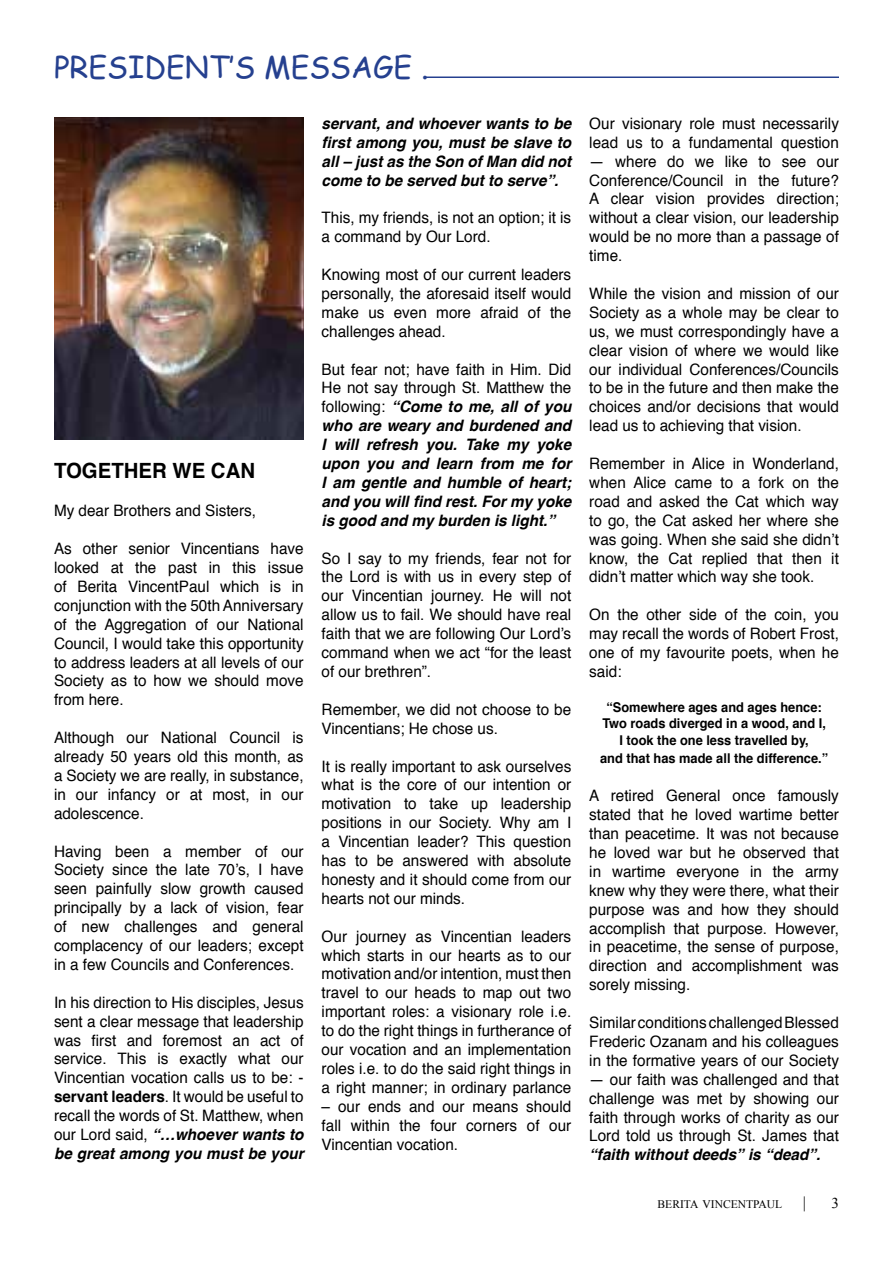
<style>
.page{position:relative;width:893px;height:1263px;background:#fff}
.page>*{position:absolute;margin:0;border:0;box-sizing:border-box;transform-origin:0 0}
.t1{font:30px "Comic Sans MS";color:#25408f}
.t2{font:700 21px "Helvetica";color:#000}
.t3{font:16.5px "Times New Roman";color:#000}
.t4{font:15.75px/18.9px "Helvetica";color:#000;text-align:justify}
.t5{font:italic 700 15.75px/18.9px "Helvetica";color:#000;text-align:justify}
.t6{font:15px "Times New Roman";color:#000}
.t7{font:700 13.5px/16.2px "Helvetica";color:#000;text-align:center;scale:.95 1}
.t8{font:11.55px "Times New Roman";color:#000}
.s1{font-weight:700}
.s2{font-weight:700;font-style:italic}
.s3{font-weight:400;font-style:normal}
</style>
<div class="page">
<img style="left:54px;top:117px;width:250px;height:323px">
<hr style="left:425px;top:76px;width:414px;height:2px;background:#25408f">
<h1 class="t1" style="left:54px;top:45px;width:376px">PRESIDENT’S MESSAGE .</h1>
<h2 class="t2" style="left:54px;top:454px;width:203px">TOGETHER WE CAN</h2>
<p class="t4" style="left:54px;top:502px;width:204px">My dear Brothers and Sisters,</p>
<p class="t4" style="left:54px;top:540px;width:251px">As other senior Vincentians have looked at the past in this issue of Berita VincentPaul which is in conjunction with the 50th Anniversary of the Aggregation of our National Council, I would take this opportunity to address leaders at all levels of our Society as to how we should move from here.</p>
<p class="t4" style="left:54px;top:729px;width:251px">Although our National Council is already 50 years old this month, as a Society we are really, in substance, in our infancy or at most, in our adolescence.</p>
<p class="t4" style="left:54px;top:842px;width:251px">Having been a member of our Society since the late 70’s, I have seen painfully slow growth caused principally by a lack of vision, fear of new challenges and general complacency of our leaders; except in a few Councils and Conferences.</p>
<p class="t4" style="left:54px;top:993px;width:251px">In his direction to His disciples, Jesus sent a clear message that leadership was first and foremost an act of service. This is exactly what our Vincentian vocation calls us to be: - <span class="s1">servant leaders</span>. It would be useful to recall the words of St. Matthew, when our Lord said, <span class="s2">“…whoever wants to be great among you must be your</span></p>
<p class="t5" style="left:322px;top:114px;width:251px">servant, and whoever wants to be first among you, must be slave to all – just as the Son of Man did not come to be served but to serve”.</p>
<p class="t4" style="left:322px;top:209px;width:251px">This, my friends, is not an option; it is a command by Our Lord.</p>
<p class="t4" style="left:322px;top:266px;width:251px">Knowing most of our current leaders personally, the aforesaid itself would make us even more afraid of the challenges ahead.</p>
<p class="t5" style="left:322px;top:360px;width:251px"><span class="s3">But fear not; have faith in Him. Did He not say through St. Matthew the following:</span> “Come to me, all of you who are weary and burdened and I will refresh you. Take my yoke upon you and learn from me for I am gentle and humble of heart; and you will find rest. For my yoke is good and my burden is light.”</p>
<p class="t4" style="left:322px;top:549px;width:251px">So I say to my friends, fear not for the Lord is with us in every step of our Vincentian journey. He will not allow us to fail. We should have real faith that we are following Our Lord’s command when we act “for the least of our brethren”.</p>
<p class="t4" style="left:322px;top:700px;width:251px">Remember, we did not choose to be<br>Vincentians; He chose us.</p>
<p class="t4" style="left:322px;top:757px;width:251px">It is really important to ask ourselves what is the core of our intention or motivation to take up leadership positions in our Society. Why am I a Vincentian leader? This question has to be answered with absolute honesty and it should come from our hearts not our minds.</p>
<p class="t4" style="left:322px;top:927px;width:251px">Our journey as Vincentian leaders which starts in our hearts as to our motivation and/or intention, must then travel to our heads to map out two important roles: a visionary role i.e. to do the right things in furtherance of our vocation and an implementation roles i.e. to do the said right things in a right manner; in ordinary parlance</p>
<p class="t4" style="left:322px;top:1097px;width:251px">– our ends and our means should fall within the four corners of our Vincentian vocation.</p>
<p class="t4" style="left:589px;top:114px;width:251px">Our visionary role must necessarily lead us to a fundamental question ― where do we like to see our Conference/Council in the future?<br>A clear vision provides direction; without a clear vision, our leadership would be no more than a passage of time.</p>
<p class="t4" style="left:589px;top:284px;width:251px">While the vision and mission of our Society as a whole may be clear to us, we must correspondingly have a clear vision of where we would like our individual Conferences/Councils to be in the future and then make the choices and/or decisions that would lead us to achieving that vision.</p>
<p class="t4" style="left:589px;top:455px;width:251px">Remember in Alice in Wonderland, when Alice came to a fork on the road and asked the Cat which way to go, the Cat asked her where she was going. When she said she didn’t know, the Cat replied that then it didn’t matter which way she took.</p>
<p class="t4" style="left:589px;top:606px;width:251px">On the other side of the coin, you may recall the words of Robert Frost, one of my favourite poets, when he said:</p>
<p class="t7" style="left:602px;top:699px;width:237px">“Somewhere ages and ages hence:<br>Two roads diverged in a wood, and I,<br>I took the one less travelled by,</p>
<p class="t7" style="left:600px;top:751px;width:242px">and that has made all the difference.”</p>
<p class="t4" style="left:589px;top:787px;width:251px">A retired General once famously stated that he loved wartime better than peacetime. It was not because he loved war but he observed that in wartime everyone in the army knew why they were there, what their purpose was and how they should accomplish that purpose. However, in peacetime, the sense of purpose, direction and accomplishment was sorely missing.</p>
<p class="t4" style="left:589px;top:1013px;width:251px">Similar conditions challenged Blessed Frederic Ozanam and his colleagues in the formative years of our Society ― our faith was challenged and that challenge was met by showing our faith through works of charity as our Lord told us through St. James that</p>
<p class="t5" style="left:589px;top:1145px;width:232px">“faith without deeds” is “dead”.</p>
<p class="t8" style="left:658px;top:1196px;width:126px">BERITA VINCENTPAUL</p>
<p class="t3" style="left:803px;top:1191px;width:5px">|</p>
<p class="t6" style="left:831px;top:1192px;width:9px">3</p>
</div>
